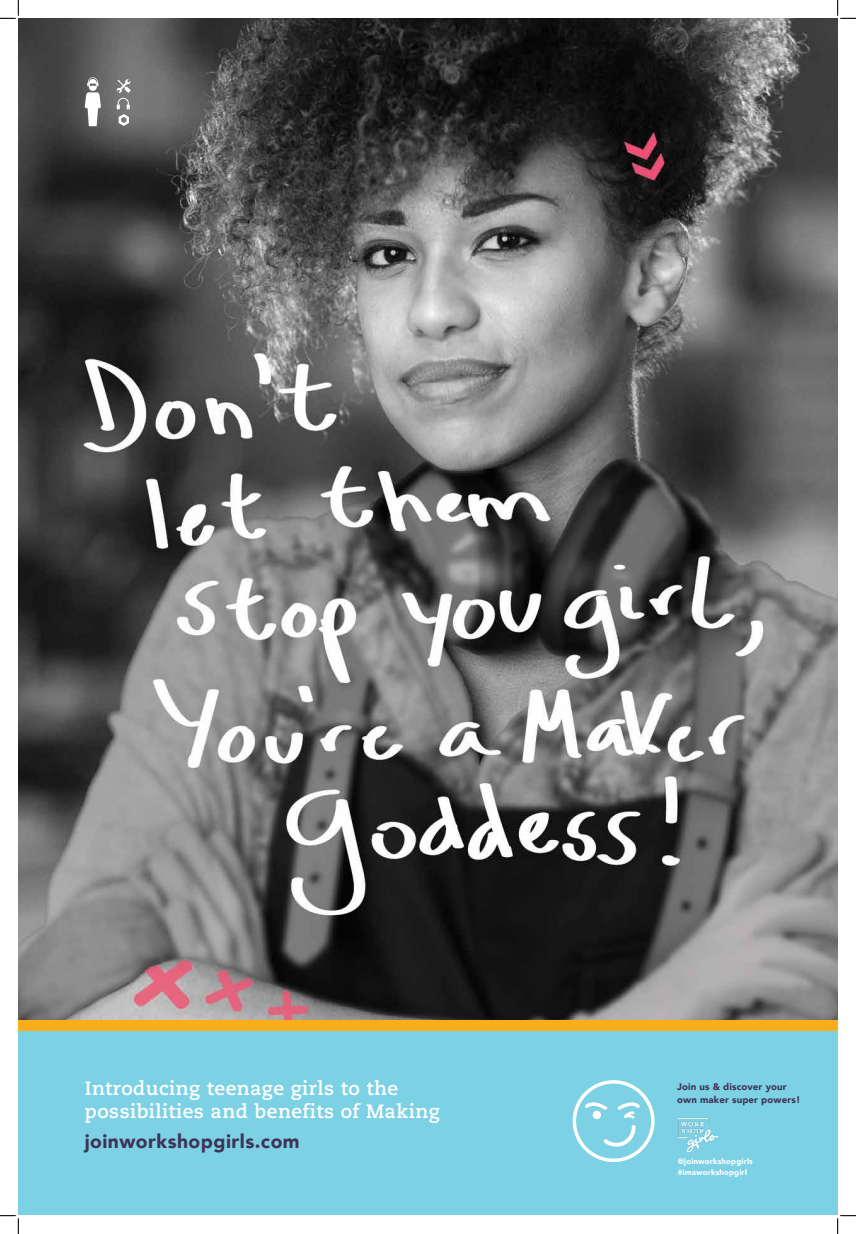
<style>
.page{position:relative;width:856px;height:1234px;background:#fff}
.page>*{position:absolute;margin:0;border:0;box-sizing:border-box;transform-origin:0 0}
.t1{font:700 19.25px/22.8px "Caecilia LT Std";letter-spacing:.025em;color:#fff}
.t2{font:900 19.25px "Avenir";letter-spacing:.025em;color:#3f3358}
.t3{font:900 9.62px/13.1px "Avenir";letter-spacing:.015em;color:#3f3358}
.t4{font:900 7.88px/10.5px "Avenir";letter-spacing:.02em;color:#fff}
</style>
<div class="page">
<img style="left:18px;top:18px;width:819px;height:1003px">
<div style="left:18px;top:1031px;width:819px;height:184px;background:#7dd1e4"></div>
<div style="left:18px;top:1021px;width:819px;height:10px;background:#fbad1c"></div>
<div style="left:572px;top:1080px;width:82px;height:82px;border:3px solid #fff;border-radius:50%"></div>
<svg style="left:603px;top:1125px;width:33px;height:21px"></svg>
<svg style="left:585px;top:1102px;width:55px;height:17px"></svg>
<svg style="left:84px;top:77px;width:17px;height:49px"></svg>
<svg style="left:117px;top:79px;width:13px;height:47px"></svg>
<img style="left:677px;top:1118px;width:41px;height:35px">
<svg style="left:0;top:0;width:19px;height:19px"></svg>
<svg style="left:0;top:1215px;width:19px;height:19px"></svg>
<svg style="left:837px;top:0;width:19px;height:19px"></svg>
<svg style="left:837px;top:1215px;width:19px;height:19px"></svg>
<p class="t1" style="left:85px;top:1077px;width:356px">Introducing teenage girls to the possibilities and benefits of Making</p>
<p class="t2" style="left:85px;top:1125px;width:216px">joinworkshopgirls.com</p>
<p class="t3" style="left:677px;top:1079px;width:125px">Join us &amp; discover your own maker super powers!</p>
<p class="t4" style="left:678px;top:1156px;width:77px">@joinworkshopgirls #imaworkshopgirl</p>
</div>
